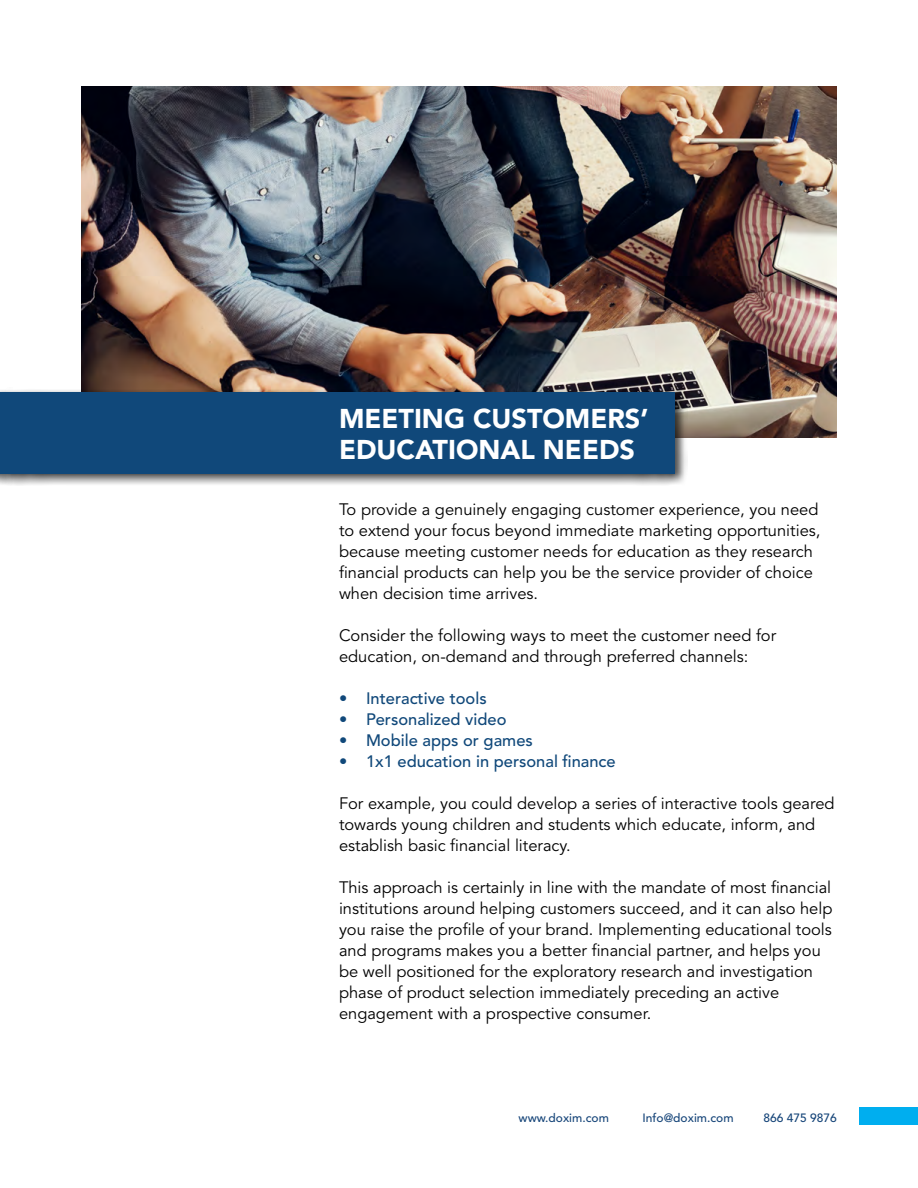
<style>
.page{position:relative;width:918px;height:1188px;background:#fff}
.page>*{position:absolute;margin:0;border:0;box-sizing:border-box;transform-origin:0 0}
.t1{font:900 27px "Avenir LT Std";color:#fff}
.t2{font:16.5px/21px "Avenir LT Std";color:#000}
.t3{font:500 16.5px "Avenir LT Std";color:#10487a}
.t4{font:500 12px "Avenir LT Std";color:#164579}
</style>
<div class="page">
<div style="left:860px;top:1107px;width:58px;height:17px;background:#00aeef"></div>
<img style="left:81px;top:86px;width:756px;height:351px">
<div style="left:0;top:387px;width:688px;height:99px;background:#000;opacity:.75"></div>
<div style="left:0;top:392px;width:675px;height:82px;background:#10487a"></div>
<p class="t1" style="left:339px;top:402px;width:311px">MEETING CUSTOMERS’</p>
<p class="t1" style="left:339px;top:433px;width:298px">EDUCATIONAL NEEDS</p>
<p class="t2" style="left:339px;top:499px;width:483px">To provide a genuinely engaging customer experience, you need to extend your focus beyond immediate marketing opportunities, because meeting customer needs for education as they research financial products can help you be the service provider of choice when decision time arrives.</p>
<p class="t2" style="left:339px;top:625px;width:439px">Consider the following ways to meet the customer need for education, on-demand and through preferred channels:</p>
<p class="t3" style="left:339px;top:689px;width:149px">• Interactive tools</p>
<p class="t3" style="left:339px;top:710px;width:169px">• Personalized video</p>
<p class="t3" style="left:339px;top:731px;width:195px">• Mobile apps or games</p>
<p class="t3" style="left:339px;top:752px;width:278px">• 1x1 education in personal finance</p>
<p class="t2" style="left:339px;top:793px;width:497px">For example, you could develop a series of interactive tools geared towards young children and students which educate, inform, and establish basic financial literacy.</p>
<p class="t2" style="left:339px;top:877px;width:495px">This approach is certainly in line with the mandate of most financial institutions around helping customers succeed, and it can also help you raise the profile of your brand. Implementing educational tools and programs makes you a better financial partner, and helps you be well positioned for the exploratory research and investigation phase of product selection immediately preceding an active engagement with a prospective consumer.</p>
<p class="t4" style="left:519px;top:1111px;width:92px">www.doxim.com</p>
<p class="t4" style="left:643px;top:1111px;width:92px">Info@doxim.com</p>
<p class="t4" style="left:764px;top:1111px;width:75px">866 475 9876</p>
</div>
